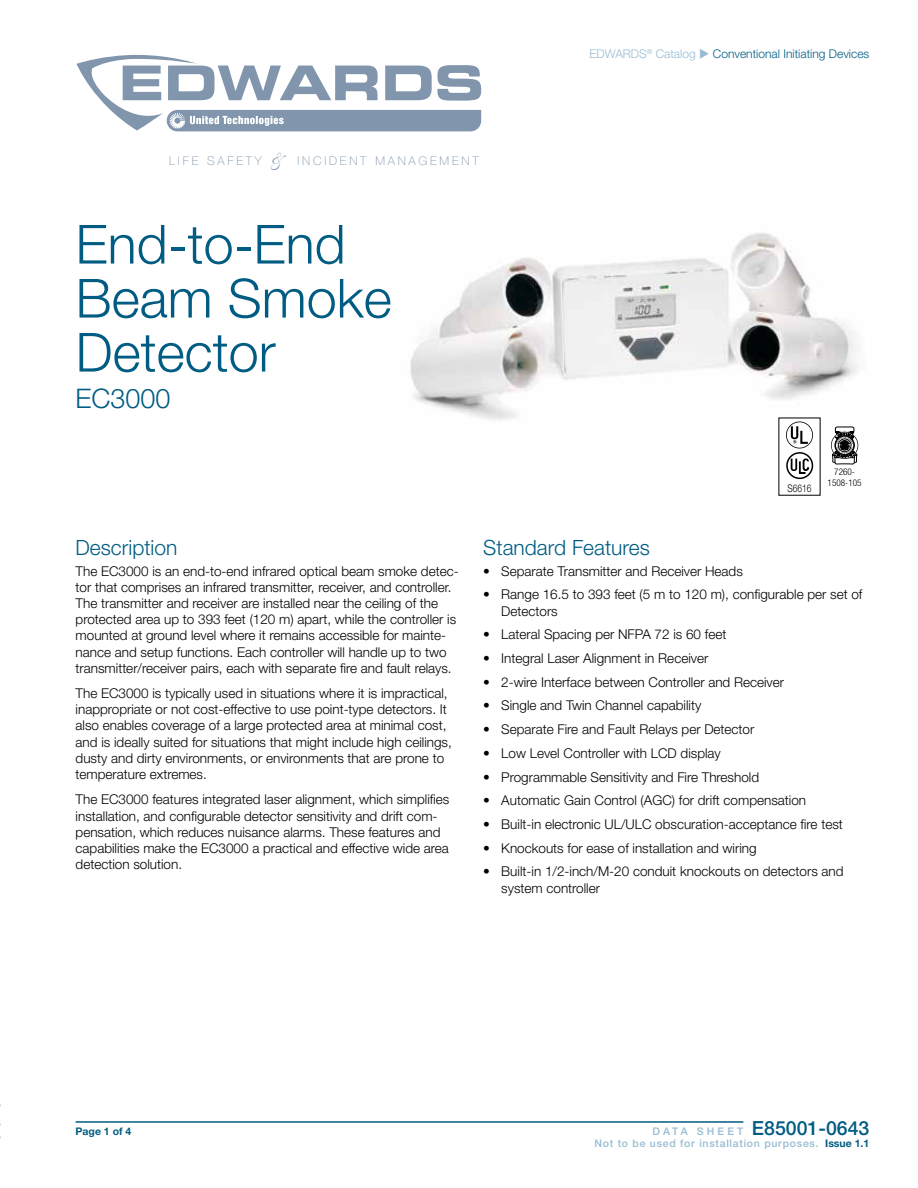
<style>
.page{position:relative;width:918px;height:1188px;background:#fff}
.page>*{position:absolute;margin:0;border:0;box-sizing:border-box;transform-origin:0 0}
.t1{font:300 54px/54px "Helvetica Neue LT Std";color:#005c83}
.t2{font:300 27px "Helvetica Neue LT Std";color:#005c83}
.t3{font:300 21px "Helvetica Neue LT Std";color:#005c83}
.t4{font:500 19.5px "Helvetica Neue LT Std";color:#005c83}
.t5{font:300 13.5px/16.2px "Helvetica Neue LT Std";color:#000}
.t6{font:300 12px "Helvetica Neue LT Std";color:#005c83}
.t7{font:100 12px "Helvetica Neue LT Std";letter-spacing:.23em;color:#8196ad}
.t8{font:500 10.5px "Helvetica Neue LT Std";letter-spacing:.07em;color:#97bbd2}
.t9{font:700 10.5px "Helvetica Neue LT Std";color:#005c83}
.t10{font:300 10.5px "Helvetica Neue LT Std";color:#000;scale:.8 1}
.t11{font:300 condensed 9.15px/11.1px "Helvetica Neue LT Pro";color:#000;text-align:center}
.s1{font-family:"Shelley Volante BT";font-weight:400;font-size:19.5px}
.s2{color:#97bbd2}
.s3{font-size:10.5px;color:#97bbd2}
.s4{font-weight:700;color:#005c83}
</style>
<div class="page">
<hr style="left:76px;top:1121px;width:667px;height:2px;background:#005c83">
<svg style="left:77px;top:55px;width:404px;height:76px"></svg>
<img style="left:410px;top:233px;width:449px;height:211px">
<div style="left:831px;top:432px;width:27px;height:27px;border:1px solid #000;border-radius:50%"></div>
<svg style="left:832px;top:427px;width:25px;height:38px"></svg>
<div style="left:835px;top:435px;width:20px;height:20px;border:1px solid #000;border-radius:50%"></div>
<div style="left:835px;top:436px;width:19px;height:19px;border:1px solid #000;border-radius:50%"></div>
<svg style="left:786px;top:422px;width:27px;height:57px"></svg>
<p class="t7" style="left:169px;top:154px;width:311px">LIFE SAFETY <span class="s1">&amp;</span> INCIDENT MANAGEMENT</p>
<h1 class="t1" style="left:76px;top:216px;width:318px">End-to-End<br>Beam Smoke<br>Detector</h1>
<h2 class="t2" style="left:76px;top:382px;width:97px">EC3000</h2>
<p class="t6" style="left:589px;top:47px;width:281px"><span class="s2">EDWARDS</span><sup>®</sup> <span class="s2">Catalog</span> <span class="s2">◆</span> Conventional Initiating Devices</p>
<p class="t10" style="left:788px;top:482px;width:31px">S6616</p>
<p class="t11" style="left:828px;top:467px;width:36px">7260-<br>1508-105</p>
<h3 class="t3" style="left:76px;top:535px;width:103px">Description</h3>
<p class="t5" style="left:76px;top:563px;width:385px">The EC3000 is an end-to-end infrared optical beam smoke detec&shy;tor that comprises an infrared transmitter, receiver, and controller.<br>The transmitter and receiver are installed near the ceiling of the protected area up to 393 feet (120 m) apart, while the controller is mounted at ground level where it remains accessible for mainte&shy;nance and setup functions. Each controller will handle up to two transmitter/receiver pairs, each with separate fire and fault relays.</p>
<p class="t5" style="left:76px;top:685px;width:378px">The EC3000 is typically used in situations where it is impractical, inappropriate or not cost-effective to use point-type detectors. It also enables coverage of a large protected area at minimal cost, and is ideally suited for situations that might include high ceilings, dusty and dirty environments, or environments that are prone to temperature extremes.</p>
<p class="t5" style="left:76px;top:791px;width:375px">The EC3000 features integrated laser alignment, which simplifies installation, and configurable detector sensitivity and drift com&shy;pensation, which reduces nuisance alarms. These features and capabilities make the EC3000 a practical and effective wide area detection solution.</p>
<h3 class="t3" style="left:483px;top:535px;width:168px">Standard Features</h3>
<p class="t5" style="left:483px;top:563px;width:261px">• Separate Transmitter and Receiver Heads</p>
<p class="t5" style="left:501px;top:586px;width:363px;text-indent:-18px">• Range 16.5 to 393 feet (5 m to 120 m), configurable per set of<br>Detectors</p>
<p class="t5" style="left:483px;top:626px;width:245px">• Lateral Spacing per NFPA 72 is 60 feet</p>
<p class="t5" style="left:483px;top:650px;width:227px">• Integral Laser Alignment in Receiver</p>
<p class="t5" style="left:483px;top:674px;width:302px">• 2-wire Interface between Controller and Receiver</p>
<p class="t5" style="left:483px;top:697px;width:220px">• Single and Twin Channel capability</p>
<p class="t5" style="left:483px;top:721px;width:273px">• Separate Fire and Fault Relays per Detector</p>
<p class="t5" style="left:483px;top:745px;width:239px">• Low Level Controller with LCD display</p>
<p class="t5" style="left:483px;top:768px;width:277px">• Programmable Sensitivity and Fire Threshold</p>
<p class="t5" style="left:483px;top:792px;width:324px">• Automatic Gain Control (AGC) for drift compensation</p>
<p class="t5" style="left:483px;top:816px;width:361px">• Built-in electronic UL/ULC obscuration-acceptance fire test</p>
<p class="t5" style="left:483px;top:839px;width:275px">• Knockouts for ease of installation and wiring</p>
<p class="t5" style="left:501px;top:863px;width:344px;text-indent:-18px">• Built-in 1/2-inch/M-20 conduit knockouts on detectors and system controller</p>
<p class="t9" style="left:76px;top:1124px;width:57px">Page 1 of 4</p>
<h3 class="t4" style="left:652px;top:1116px;width:219px"><span class="s3">D A T A S H E E T</span> E85001-0643</h3>
<p class="t8" style="left:595px;top:1137px;width:276px">Not to be used for installation purposes. <span class="s4">Issue 1.1</span></p>
</div>
